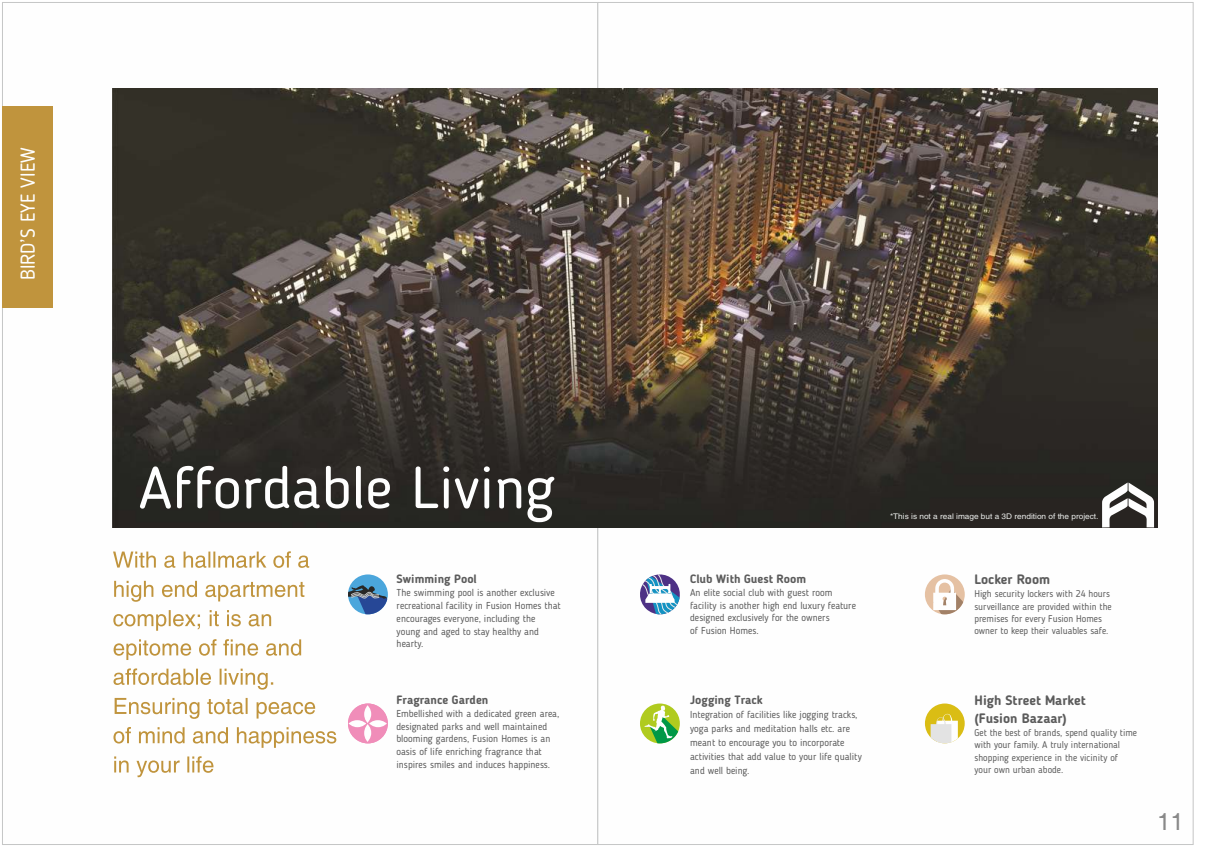
<style>
.page{position:relative;width:1208px;height:847px;background:#fff}
.page>*{position:absolute;margin:0;border:0;box-sizing:border-box;transform-origin:0 0}
.t1{font:58.2px "Blogger Sans";color:#fefefe;scale:1.07 1}
.t2{font:24px "Helvetica";color:#898989}
.t3{font:20px "Blogger Sans";color:#fefefe}
.t4{font:700 13.6px/17.5px "Blogger Sans";color:#5b5b5b}
.t5{font:700 12px "Blogger Sans";color:#5b5b5b}
.t6{font:10px/13.8px "Blogger Sans";color:#5b5b5b}
.t7{font:9.7px/12.4px "Blogger Sans";color:#5b5b5b}
.t8{font:7.8px "Helvetica";color:#ebedeb;scale:1.07 1}
</style>
<div class="page">
<div style="left:2px;top:2px;width:596px;height:842px;background:#fefefe;border:1px solid #c5c6c6"></div>
<div style="left:2px;top:106px;width:51px;height:202px;background:#c0943d"></div>
<div style="left:598px;top:2px;width:595px;height:842px;background:#fefefe;border:1px solid #c5c6c6"></div>
<svg style="left:113px;top:551px;width:223px;height:226px"></svg>
<svg style="left:640px;top:703px;width:40px;height:40px"></svg>
<svg style="left:644px;top:705px;width:34px;height:38px"></svg>
<div style="left:348px;top:574px;width:40px;height:40px;background:#4ba6dc;border-radius:50%"></div>
<svg style="left:348px;top:585px;width:39px;height:29px"></svg>
<img style="left:113px;top:88px;width:1044px;height:439px">
<svg style="left:1102px;top:482px;width:52px;height:45px"></svg>
<div style="left:348px;top:703px;width:40px;height:40px;background:#f08db9;border-radius:50%"></div>
<svg style="left:364px;top:705px;width:7px;height:18px"></svg>
<div style="left:364px;top:724px;width:7px;height:18px;background:#fefefe;border-radius:50%"></div>
<div style="left:369px;top:720px;width:18px;height:7px;background:#fefefe;border-radius:50%"></div>
<div style="left:349px;top:720px;width:17px;height:7px;background:#fefefe;border-radius:50%"></div>
<svg style="left:640px;top:574px;width:40px;height:41px"></svg>
<div style="left:925px;top:703px;width:40px;height:40px;background:#dabd14;border-radius:50%"></div>
<svg style="left:931px;top:714px;width:27px;height:29px"></svg>
<div style="left:925px;top:574px;width:40px;height:40px;background:#e5c1a3;border-radius:50%"></div>
<svg style="left:933px;top:579px;width:30px;height:35px"></svg>
<h3 class="t3" style="left:20px;top:280px;width:135px;rotate:-90deg">BIRD’S EYE VIEW</h3>
<h1 class="t1" style="left:138px;top:464px;width:391px">Affordable Living</h1>
<p class="t5" style="left:397px;top:574px;width:82px">Swimming Pool</p>
<p class="t6" style="left:397px;top:587px;width:166px;line-height:12.8px">The swimming pool is another exclusive recreational facility in Fusion Homes that encourages everyone, including the young and aged to stay healthy and hearty.</p>
<p class="t5" style="left:396px;top:695px;width:94px">Fragrance Garden</p>
<p class="t6" style="left:396px;top:708px;width:164px;line-height:12.7px">Embellished with a dedicated green area, designated parks and well maintained blooming gardens, Fusion Homes is an oasis of life enriching fragrance that inspires smiles and induces happiness.</p>
<p class="t5" style="left:690px;top:574px;width:118px">Club With Guest Room</p>
<p class="t6" style="left:690px;top:587px;width:167px;line-height:12.5px">An elite social club with guest room facility is another high end luxury feature designed exclusively for the owners<br>of Fusion Homes.</p>
<p class="t5" style="left:690px;top:695px;width:74px">Jogging Track</p>
<p class="t6" style="left:690px;top:709px;width:173px">Integration of facilities like jogging tracks, yoga parks and meditation halls etc. are meant to encourage you to incorporate activities that add value to your life quality and well being.</p>
<p class="t8" style="left:890px;top:513px;width:196px">*This is not a real image but a 3D rendition of the project.</p>
<h3 class="t4" style="left:974px;top:572px;width:77px">Locker Room</h3>
<p class="t7" style="left:974px;top:589px;width:139px">High security lockers with 24 hours surveillance are provided within the premises for every Fusion Homes owner to keep their valuables safe.</p>
<h3 class="t4" style="left:974px;top:693px;width:113px">High Street Market (Fusion Bazaar)</h3>
<p class="t7" style="left:974px;top:727px;width:164px">Get the best of brands, spend quality time with your family. A truly international shopping experience in the vicinity of your own urban abode.</p>
<h2 class="t2" style="left:1157px;top:813px;width:28px">11</h2>
</div>
